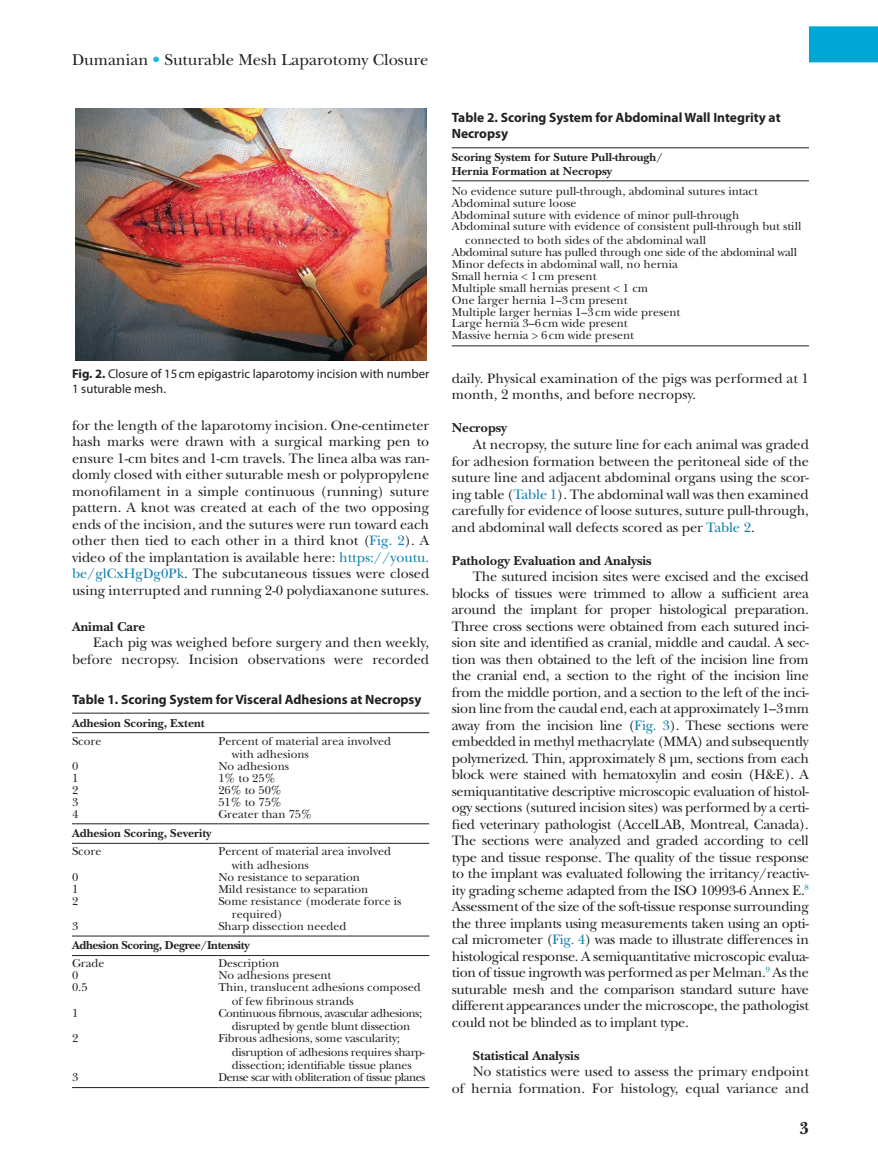
<style>
.page{position:relative;width:878px;height:1175px;background:#fff}
.page>*{position:absolute;margin:0;border:0;box-sizing:border-box;transform-origin:0 0}
.t1{font:700 18px "New Baskerville Std";color:#231f20}
.t2{font:16.5px "New Baskerville Std";color:#231f20}
.t3{font:14.25px/16.5px "New Baskerville Std";color:#231f20;text-align:justify}
.t4{font:700 13.5px/16.5px "Myriad Pro";color:#231f20}
.t5{font:700 13.5px "New Baskerville Std";color:#231f20}
.t6{font:12.75px/15px "Myriad Pro";color:#231f20}
.t7{font:12px/12px "New Baskerville Std";color:#231f20}
.t8{font:700 12px/13.5px "New Baskerville Std";color:#231f20}
.t9{font:12px/13.5px "New Baskerville Std";letter-spacing:-.035em;color:#231f20;text-align:center}
.t10{font:12px "New Baskerville Std";letter-spacing:-.04em;color:#231f20}
.t11{font:700 12px "New Baskerville Std";letter-spacing:-.025em;color:#231f20}
.s1{color:#1cbbe0}
.s2{font-weight:700}
.s3{color:#0f7eac}
</style>
<div class="page">
<div style="left:808px;top:26px;width:70px;height:36px;background:#00a7d5"></div>
<img style="left:75px;top:108px;width:351px;height:252px">
<hr style="left:72px;top:1087px;width:146px;height:1px;background:#231f20">
<hr style="left:218px;top:1087px;width:211px;height:1px;background:#231f20">
<hr style="left:72px;top:712px;width:146px;height:1px;background:#231f20">
<hr style="left:218px;top:712px;width:211px;height:1px;background:#231f20">
<hr style="left:72px;top:732px;width:146px;height:1px;background:#231f20">
<hr style="left:218px;top:732px;width:211px;height:1px;background:#231f20">
<hr style="left:72px;top:823px;width:146px;height:1px;background:#231f20">
<hr style="left:218px;top:823px;width:211px;height:1px;background:#231f20">
<hr style="left:72px;top:843px;width:146px;height:1px;background:#231f20">
<hr style="left:218px;top:843px;width:211px;height:1px;background:#231f20">
<hr style="left:72px;top:935px;width:146px;height:1px;background:#231f20">
<hr style="left:218px;top:935px;width:211px;height:1px;background:#231f20">
<hr style="left:72px;top:955px;width:146px;height:1px;background:#231f20">
<hr style="left:218px;top:955px;width:211px;height:1px;background:#231f20">
<hr style="left:452px;top:147px;width:356px;height:1px;background:#231f20">
<hr style="left:452px;top:180px;width:356px;height:1px;background:#231f20">
<hr style="left:452px;top:345px;width:356px;height:1px;background:#231f20">
<p class="t2" style="left:72px;top:50px;width:358px">Dumanian <span class="s1">•</span> Suturable Mesh Laparotomy Closure</p>
<p class="t6" style="left:72px;top:366px;width:359px"><span class="s2">Fig. 2.</span> Closure of 15cm epigastric laparotomy incision with number<br>1 suturable mesh.</p>
<p class="t3" style="left:72px;top:417px;width:359px">for the length of the laparotomy incision. One-centimeter hash marks were drawn with a surgical marking pen to ensure 1-cm bites and 1-cm travels. The linea alba was ran&shy;domly closed with either suturable mesh or polypropylene monofilament in a simple continuous (running) suture pattern. A knot was created at each of the two opposing ends of the incision, and the sutures were run toward each other then tied to each other in a third knot (<span class="s3">Fig. 2</span>). A video of the implantation is available here: <span class="s3">https://youtu. be/glCxHgDg0Pk</span>. The subcutaneous tissues were closed using interrupted and running 2-0 polydiaxanone sutures.</p>
<p class="t5" style="left:72px;top:618px;width:75px">Animal Care</p>
<p class="t3" style="left:72px;top:634px;width:359px;text-align:right">Each pig was weighed before surgery and then weekly, before necropsy. Incision observations were recorded</p>
<p class="t4" style="left:72px;top:690px;width:351px">Table 1. Scoring System for Visceral Adhesions at Necropsy</p>
<p class="t8" style="left:72px;top:716px;width:134px">Adhesion Scoring, Extent</p>
<p class="t7" style="left:72px;top:734px;width:31px">Score</p>
<p class="t7" style="left:232px;top:734px;width:161px;line-height:13.5px;text-indent:-14px">Percent of material area involved with adhesions</p>
<p class="t7" style="left:72px;top:760px;width:8px">0</p>
<p class="t7" style="left:218px;top:760px;width:72px">No adhesions</p>
<p class="t7" style="left:72px;top:772px;width:8px">1</p>
<p class="t7" style="left:218px;top:772px;width:59px">1% to 25%</p>
<p class="t7" style="left:72px;top:784px;width:8px">2</p>
<p class="t7" style="left:218px;top:784px;width:65px">26% to 50%</p>
<p class="t7" style="left:72px;top:796px;width:8px">3</p>
<p class="t7" style="left:218px;top:796px;width:65px">51% to 75%</p>
<p class="t7" style="left:72px;top:808px;width:8px">4</p>
<p class="t7" style="left:218px;top:808px;width:95px">Greater than 75%</p>
<p class="t8" style="left:72px;top:826px;width:141px">Adhesion Scoring, Severity</p>
<p class="t7" style="left:72px;top:845px;width:31px">Score</p>
<p class="t7" style="left:232px;top:844px;width:161px;line-height:13.5px;text-indent:-14px">Percent of material area involved with adhesions</p>
<p class="t7" style="left:72px;top:870px;width:8px">0</p>
<p class="t7" style="left:218px;top:870px;width:143px">No resistance to separation</p>
<p class="t7" style="left:72px;top:882px;width:8px">1</p>
<p class="t7" style="left:218px;top:882px;width:151px">Mild resistance to separation</p>
<p class="t7" style="left:72px;top:894px;width:8px">2</p>
<p class="t7" style="left:232px;top:894px;width:171px;line-height:13.5px;text-indent:-14px">Some resistance (moderate force is required)</p>
<p class="t7" style="left:72px;top:920px;width:8px">3</p>
<p class="t7" style="left:218px;top:920px;width:129px">Sharp dissection needed</p>
<p class="t11" style="left:72px;top:938px;width:179px">Adhesion Scoring, Degree/Intensity</p>
<p class="t7" style="left:72px;top:957px;width:34px">Grade</p>
<p class="t7" style="left:218px;top:957px;width:62px">Description</p>
<p class="t7" style="left:72px;top:969px;width:8px">0</p>
<p class="t7" style="left:218px;top:969px;width:115px">No adhesions present</p>
<p class="t7" style="left:72px;top:981px;width:17px">0.5</p>
<p class="t7" style="left:232px;top:980px;width:190px;line-height:13.5px;text-indent:-14px">Thin, translucent adhesions composed of few fibrinous strands</p>
<p class="t7" style="left:72px;top:1006px;width:8px">1</p>
<p class="t9" style="left:218px;top:1006px;width:205px">Continuous fibrnous, avascular adhesions; disrupted by gentle blunt dissection</p>
<p class="t7" style="left:72px;top:1032px;width:8px">2</p>
<p class="t7" style="left:232px;top:1031px;width:194px;line-height:13.5px;text-indent:-14px">Fibrous adhesions, some vascularity; disruption of adhesions requires sharp&shy;dissection; identifiable tissue planes</p>
<p class="t7" style="left:72px;top:1071px;width:8px">3</p>
<p class="t10" style="left:218px;top:1070px;width:209px">Dense scar with obliteration of tissue planes</p>
<p class="t4" style="left:452px;top:109px;width:330px">Table 2. Scoring System for Abdominal Wall Integrity at<br>Necropsy</p>
<p class="t8" style="left:452px;top:151px;width:213px">Scoring System for Suture Pull-through/<br>Hernia Formation at Necropsy</p>
<p class="t7" style="left:452px;top:185px;width:351px">No evidence suture pull-through, abdominal sutures intact Abdominal suture loose<br>Abdominal suture with evidence of minor pull-through<br>Abdominal suture with evidence of consistent pull-through but still</p>
<p class="t7" style="left:452px;top:234px;width:347px;text-indent:14px">connected to both sides of the abdominal wall<br>Abdominal suture has pulled through one side of the abdominal wall Minor defects in abdominal wall, no hernia<br>Small hernia &lt; 1cm present<br>Multiple small hernias present &lt; 1 cm<br>One larger hernia 1–3cm present<br>Multiple larger hernias 1–3cm wide present<br>Large hernia 3–6cm wide present<br>Massive hernia &gt; 6cm wide present</p>
<p class="t3" style="left:452px;top:370px;width:359px">daily. Physical examination of the pigs was performed at 1 month, 2 months, and before necropsy.</p>
<p class="t5" style="left:452px;top:420px;width:57px">Necropsy</p>
<p class="t3" style="left:451px;top:436px;width:359px;text-indent:21px">At necropsy, the suture line for each animal was graded for adhesion formation between the peritoneal side of the suture line and adjacent abdominal organs using the scor&shy;ing table (<span class="s3">Table 1</span>). The abdominal wall was then examined carefully for evidence of loose sutures, suture pull-through, and abdominal wall defects scored as per <span class="s3">Table 2</span>.</p>
<p class="t5" style="left:452px;top:552px;width:201px">Pathology Evaluation and Analysis</p>
<p class="t3" style="left:451px;top:568px;width:359px;text-indent:21px">The sutured incision sites were excised and the excised blocks of tissues were trimmed to allow a sufficient area around the implant for proper histological preparation.<br>Three cross sections were obtained from each sutured inci&shy;sion site and identified as cranial, middle and caudal. A sec&shy;tion was then obtained to the left of the incision line from the cranial end, a section to the right of the incision line from the middle portion, and a section to the left of the inci&shy;sion line from the caudal end, each at approximately 1–3mm away from the incision line (<span class="s3">Fig. 3</span>). These sections were embedded in methyl methacrylate (MMA) and subsequently polymerized. Thin, approximately 8 µm, sections from each block were stained with hematoxylin and eosin (H&amp;E). A semiquantitative descriptive microscopic evaluation of histol&shy;ogy sections (sutured incision sites) was performed by a certi&shy;fied veterinary pathologist (AccelLAB, Montreal, Canada).<br>The sections were analyzed and graded according to cell type and tissue response. The quality of the tissue response to the implant was evaluated following the irritancy/reactiv&shy;ity grading scheme adapted from the ISO 10993-6 Annex E.<sup>8<br></sup>Assessment of the size of the soft-tissue response surrounding the three implants using measurements taken using an opti&shy;cal micrometer (<span class="s3">Fig. 4</span>) was made to illustrate differences in histological response. A semiquantitative microscopic evalua&shy;tion of tissue ingrowth was performed as per Melman.<sup>9</sup> As the suturable mesh and the comparison standard suture have different appearances under the microscope, the pathologist could not be blinded as to implant type.</p>
<p class="t5" style="left:472px;top:1047px;width:108px">Statistical Analysis</p>
<p class="t3" style="left:451px;top:1063px;width:359px;text-align:right">No statistics were used to assess the primary endpoint<br>of hernia formation. For histology, equal variance and</p>
<p class="t1" style="left:799px;top:1118px;width:11px">3</p>
</div>
